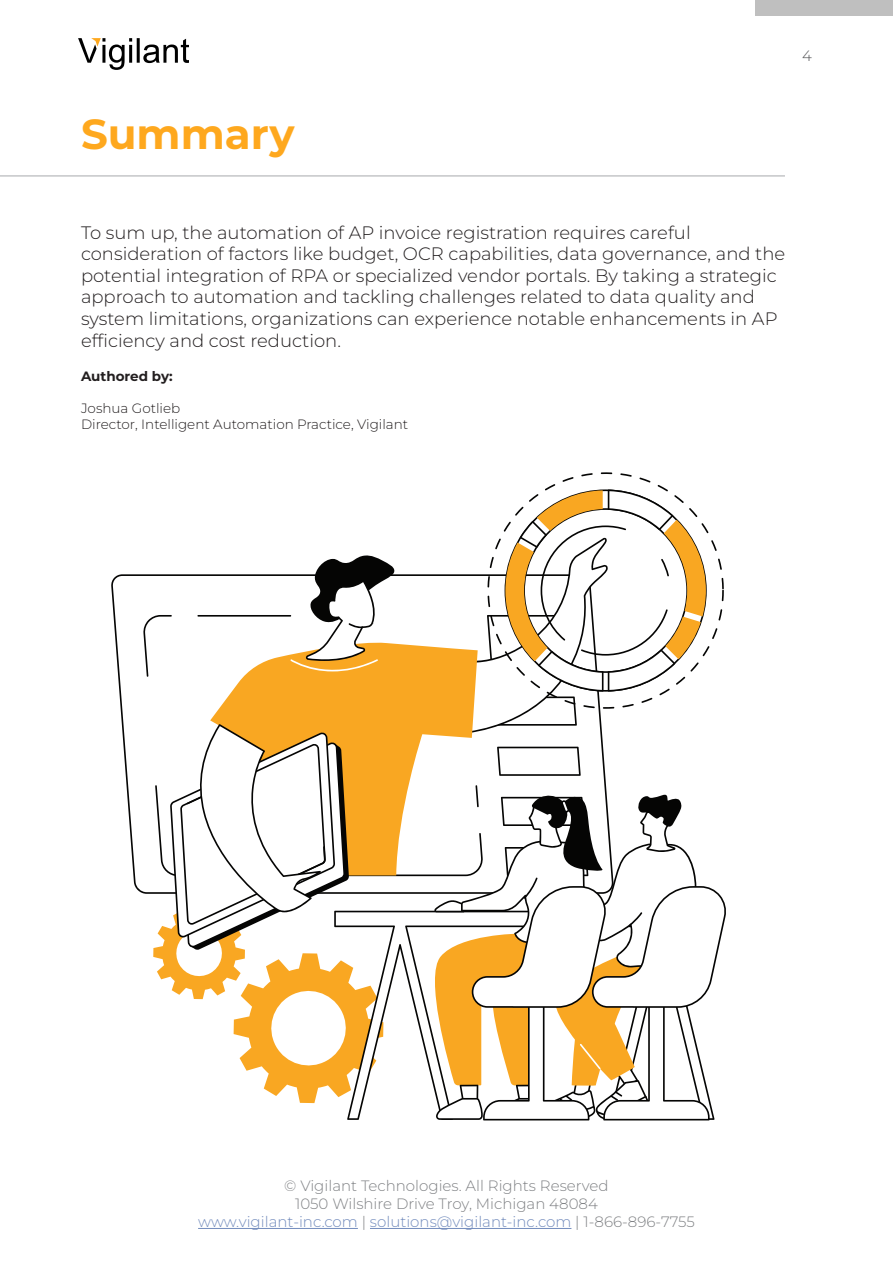
<style>
.page{position:relative;width:893px;height:1263px;background:#fff}
.page>*{position:absolute;margin:0;border:0;box-sizing:border-box;transform-origin:0 0}
.t1{font:700 42px "Montserrat";color:#fea81e}
.t2{font:300 18px/21.6px "Montserrat";color:#231f20}
.t3{font:300 15px/18px "Montserrat";color:#808285;text-align:center}
.t4{font:300 15px "Montserrat";color:#57585a}
.t5{font:300 13.5px "Montserrat";color:#231f20}
.t6{font:700 13.5px "Montserrat";color:#231f20}
.s1{color:#738cbd}
</style>
<div class="page">
<svg style="left:79px;top:38px;width:110px;height:32px"></svg>
<div style="left:755px;top:0;width:138px;height:15px;background:#bfbfbf"></div>
<hr style="left:198px;top:1228px;width:160px;height:1px;background:#738cbd">
<hr style="left:370px;top:1228px;width:201px;height:1px;background:#738cbd">
<hr style="left:0;top:176px;width:785px;height:1px;background:#a8a9ad">
<svg style="left:111px;top:574px;width:32px;height:320px"></svg>
<svg style="left:143px;top:489px;width:583px;height:632px"></svg>
<p class="t1" style="left:81px;top:106px;width:215px">Summary</p>
<p class="t4" style="left:802px;top:46px;width:11px">4</p>
<p class="t2" style="left:81px;top:221px;width:706px">To sum up, the automation of AP invoice registration requires careful consideration of factors like budget, OCR capabilities, data governance, and the potential integration of RPA or specialized vendor portals. By taking a strategic approach to automation and tackling challenges related to data quality and system limitations, organizations can experience notable enhancements in AP efficiency and cost reduction.</p>
<p class="t6" style="left:81px;top:367px;width:93px">Authored by:</p>
<p class="t5" style="left:81px;top:399px;width:101px">Joshua Gotlieb</p>
<p class="t5" style="left:81px;top:416px;width:329px">Director, Intelligent Automation Practice, Vigilant</p>
<p class="t3" style="left:198px;top:1176px;width:498px">© Vigilant Technologies. All Rights Reserved<br>1050 Wilshire Drive Troy, Michigan 48084<br><span class="s1">www.vigilant-inc.com</span> | <span class="s1">solutions@vigilant-inc.com</span> | 1-866-896-7755</p>
</div>
